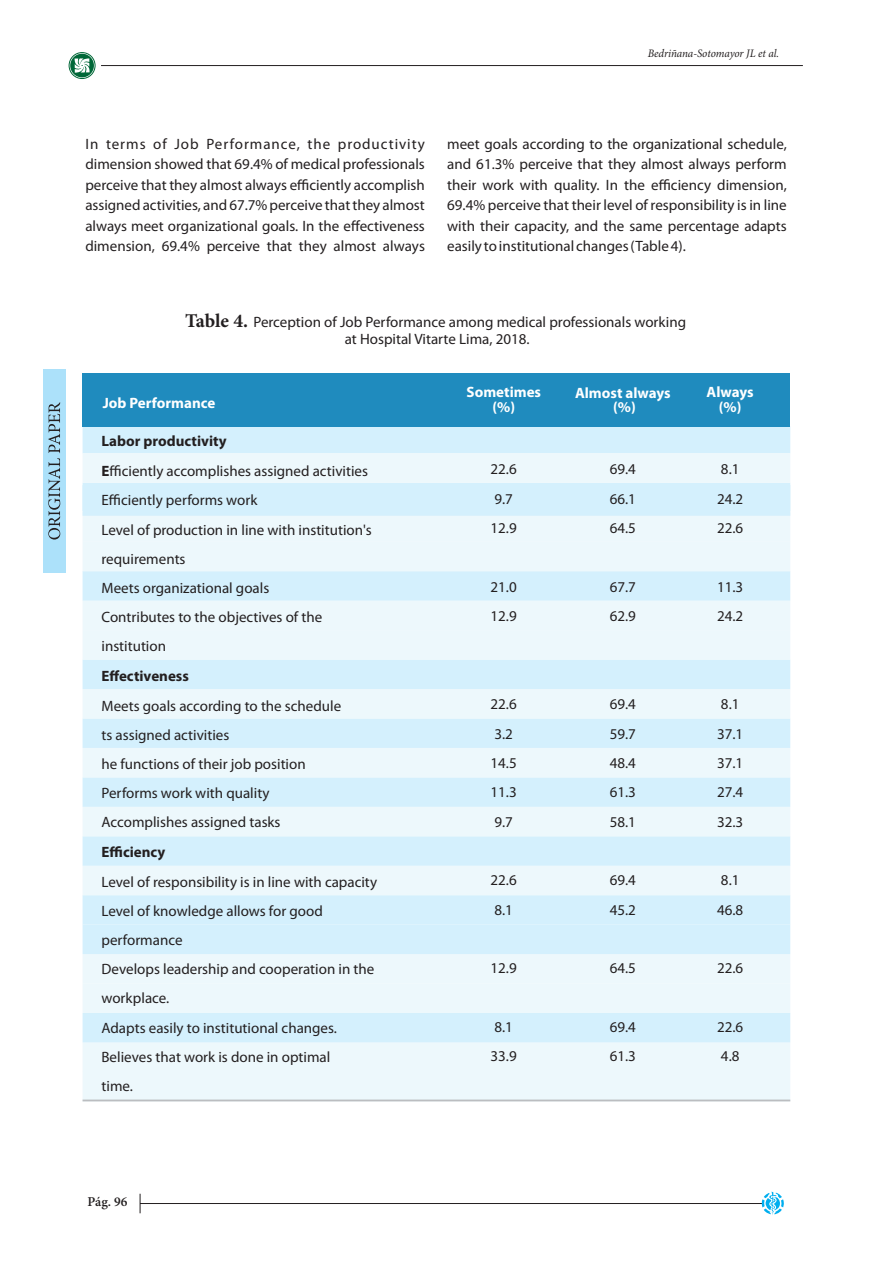
<style>
.page{position:relative;width:872px;height:1263px;background:#fff}
.page>*{position:absolute;margin:0;border:0;box-sizing:border-box;transform-origin:0 0}
.t1{font:15px/29.4px "Myriad Pro";color:#231f20}
.t2{font:700 15px/15.1px "Myriad Pro";color:#fff;text-align:center}
.t3{font:700 15px "Myriad Pro";color:#231f20}
.t4{font:600 13.5px "Minion Pro";color:#231f20}
.t5{font:italic 11.4px "Minion Pro";letter-spacing:-.005em;color:#231f20}
.s1{font-family:"Minion Pro";font-weight:700;font-size:19.5px}
.s2{font-weight:700}
</style>
<div class="page">
<div style="left:83px;top:373px;width:707px;height:54px;background:#1f8bbe"></div>
<svg style="left:83px;top:427px;width:707px;height:674px;background:#e2f4fc"></svg>
<div style="left:43px;top:369px;width:23px;height:203px;background:#ace1fa"></div>
<svg style="left:48px;top:402px;width:12px;height:137px"></svg>
<hr style="left:101px;top:65px;width:702px;height:1px;background:#231f20">
<div style="left:70px;top:54px;width:24px;height:23px;background:#006838;border-radius:50%"></div>
<svg style="left:74px;top:58px;width:16px;height:15px"></svg>
<div style="left:69px;top:52px;width:26px;height:27px;border:1px solid #006838;border-radius:50%"></div>
<hr style="left:140px;top:1203px;width:622px;height:1px;background:#231f20">
<svg style="left:140px;top:1194px;width:1px;height:19px"></svg>
<svg style="left:761px;top:1191px;width:23px;height:24px"></svg>
<p class="t5" style="left:647px;top:48px;width:133px">Bedriñana-Sotomayor JL et al.</p>
<p class="t1" style="left:85px;top:134px;width:341px;line-height:20.5px;text-align:justify">In terms of Job Performance, the productivity dimension showed that 69.4% of medical professionals perceive that they almost always efficiently accomplish assigned activities, and 67.7% perceive that they almost always meet organizational goals. In the effectiveness dimension, 69.4% perceive that they almost always</p>
<p class="t1" style="left:447px;top:134px;width:341px;line-height:20.5px;text-align:justify">meet goals according to the organizational schedule, and 61.3% perceive that they almost always perform their work with quality. In the efficiency dimension, 69.4% perceive that their level of responsibility is in line with their capacity, and the same percentage adapts easily to institutional changes (Table 4).</p>
<p class="t1" style="left:185px;top:314px;width:502px;line-height:17.5px;text-align:center"><span class="s1">Table 4.</span> Perception of Job Performance among medical professionals working at Hospital Vitarte Lima, 2018.</p>
<p class="t2" style="left:103px;top:397px;width:114px">Job Performance</p>
<p class="t1" style="left:101px;top:428px;width:272px"><span class="s2">Labor productivity<br>E</span>fficiently accomplishes assigned activities<br>Efficiently performs work<br>Level of production in line with institution's requirements<br>Meets organizational goals<br>Contributes to the objectives of the institution</p>
<p class="t3" style="left:101px;top:670px;width:89px">Effectiveness</p>
<p class="t1" style="left:101px;top:692px;width:241px">Meets goals according to the schedule ts assigned activities<br>he functions of their job position<br>Performs work with quality<br>Accomplishes assigned tasks</p>
<p class="t3" style="left:101px;top:846px;width:65px">Efficiency</p>
<p class="t1" style="left:101px;top:868px;width:277px">Level of responsibility is in line with capacity<br>Level of knowledge allows for good performance<br>Develops leadership and cooperation in the workplace.<br>Adapts easily to institutional changes.<br>Believes that work is done in optimal<br>time.</p>
<p class="t4" style="left:88px;top:1196px;width:41px">Pág. 96</p>
<p class="t2" style="left:466px;top:386px;width:76px">Sometimes (%)</p>
<p class="t2" style="left:575px;top:387px;width:97px;line-height:14.2px">Almost always (%)</p>
<p class="t2" style="left:706px;top:386px;width:49px">Always (%)</p>
<p class="t1" style="left:490px;top:456px;width:28px">22.6<br>9.7<br>12.9</p>
<p class="t1" style="left:610px;top:456px;width:28px;text-align:justify">69.4<br>66.1<br>64.5</p>
<p class="t1" style="left:717px;top:456px;width:28px">8.1<br>24.2<br>22.6</p>
<p class="t1" style="left:490px;top:573px;width:28px">21.0<br>12.9</p>
<p class="t1" style="left:610px;top:573px;width:28px">67.7<br>62.9</p>
<p class="t1" style="left:717px;top:573px;width:28px">11.3<br>24.2</p>
<p class="t1" style="left:490px;top:691px;width:28px">22.6<br>3.2<br>14.5<br>11.3<br>9.7</p>
<p class="t1" style="left:610px;top:691px;width:28px;text-align:justify">69.4<br>59.7<br>48.4<br>61.3<br>58.1</p>
<p class="t1" style="left:717px;top:691px;width:28px">8.1<br>37.1<br>37.1<br>27.4<br>32.3</p>
<p class="t1" style="left:490px;top:867px;width:28px">22.6<br>8.1</p>
<p class="t1" style="left:610px;top:867px;width:28px">69.4<br>45.2</p>
<p class="t1" style="left:717px;top:867px;width:28px">8.1<br>46.8</p>
<p class="t1" style="left:490px;top:955px;width:28px">12.9</p>
<p class="t1" style="left:610px;top:955px;width:28px">64.5</p>
<p class="t1" style="left:717px;top:955px;width:28px">22.6</p>
<p class="t1" style="left:490px;top:1013px;width:28px">8.1<br>33.9</p>
<p class="t1" style="left:610px;top:1013px;width:28px">69.4<br>61.3</p>
<p class="t1" style="left:717px;top:1013px;width:28px">22.6<br>4.8</p>
</div>
